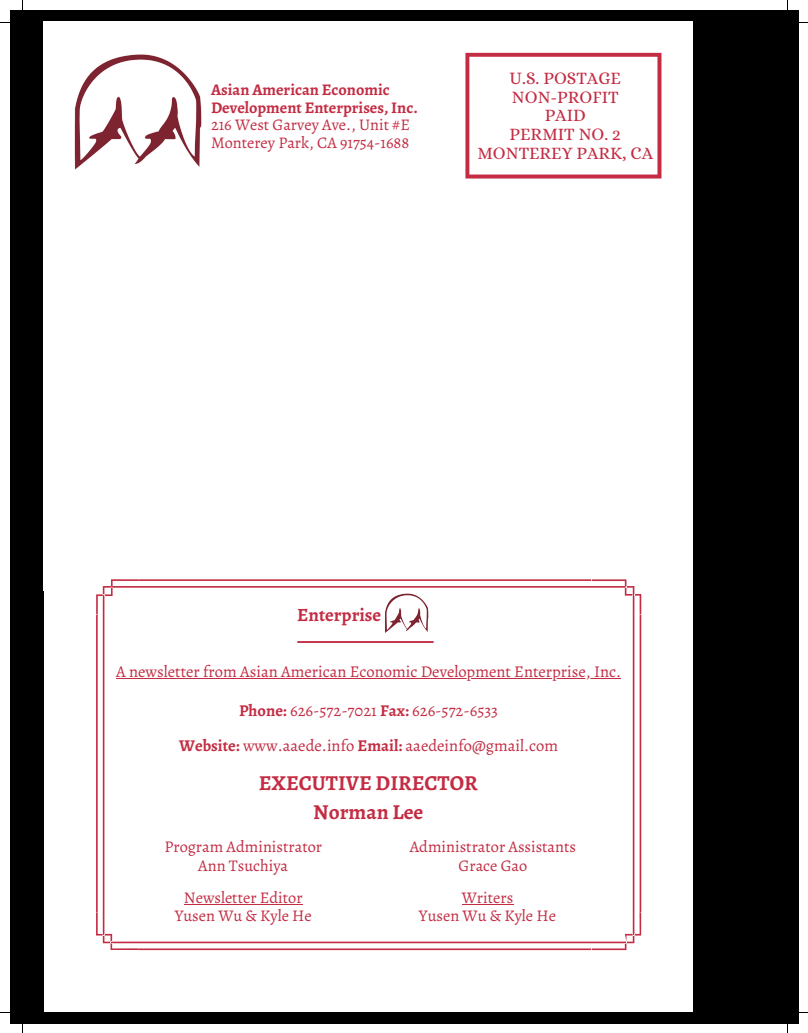
<style>
.page{position:relative;width:808px;height:1033px;background:#fff}
.page>*{position:absolute;margin:0;border:0;box-sizing:border-box;transform-origin:0 0}
.t1{font:700 21.25px "Alegreya";color:#c32c43}
.t2{font:700 18.75px "Alegreya";color:#c32c43}
.t3{font:17.5px "Alice";color:#c32c43}
.t4{font:16.5px "Alegreya";color:#c32c43}
.t5{font:16.25px "Alegreya";color:#c32c43}
.t6{font:700 16.25px "Alegreya";color:#c32c43}
.s1{font-weight:700}
</style>
<div class="page">
<div style="left:10px;top:10px;width:788px;height:1013px;background:#000"></div>
<div style="left:44px;top:22px;width:648px;height:990px;background:#fff"></div>
<img style="left:74px;top:54px;width:128px;height:116px">
<svg style="left:465px;top:53px;width:196px;height:125px"></svg>
<svg style="left:96px;top:579px;width:545px;height:371px"></svg>
<img style="left:383px;top:592px;width:46px;height:46px">
<hr style="left:298px;top:641px;width:135px;height:2px;background:#c32c43">
<hr style="left:116px;top:678px;width:505px;height:1px;background:#c32c43">
<hr style="left:184px;top:903px;width:118px;height:1px;background:#c32c43">
<hr style="left:462px;top:903px;width:51px;height:1px;background:#c32c43">
<p class="t6" style="left:211px;top:78px;width:180px">Asian American Economic</p>
<p class="t6" style="left:211px;top:96px;width:208px">Development Enterprises, Inc.</p>
<p class="t5" style="left:211px;top:114px;width:200px">216 West Garvey Ave., Unit #E</p>
<p class="t5" style="left:211px;top:132px;width:200px">Monterey Park, CA 91754-1688</p>
<p class="t3" style="left:509px;top:68px;width:113px">U.S. POSTAGE</p>
<p class="t3" style="left:512px;top:87px;width:108px">NON-PROFIT</p>
<p class="t3" style="left:544px;top:105px;width:43px">PAID</p>
<p class="t3" style="left:509px;top:124px;width:113px">PERMIT NO. 2</p>
<p class="t3" style="left:477px;top:143px;width:177px">MONTEREY PARK, CA</p>
<p class="t2" style="left:297px;top:602px;width:85px">Enterprise</p>
<p class="t4" style="left:116px;top:660px;width:506px">A newsletter from Asian American Economic Development Enterprise, Inc.</p>
<p class="t4" style="left:239px;top:699px;width:260px"><span class="s1">Phone:</span> 626-572-7021 <span class="s1">Fax:</span> 626-572-6533</p>
<p class="t4" style="left:179px;top:733px;width:380px"><span class="s1">Website:</span> www.aaede.info <span class="s1">Email:</span> aaedeinfo@gmail.com</p>
<p class="t1" style="left:259px;top:768px;width:220px">EXECUTIVE DIRECTOR</p>
<p class="t1" style="left:313px;top:797px;width:112px">Norman Lee</p>
<p class="t5" style="left:164px;top:835px;width:159px">Program Administrator</p>
<p class="t5" style="left:198px;top:854px;width:91px">Ann Tsuchiya</p>
<p class="t5" style="left:410px;top:835px;width:168px">Administrator Assistants</p>
<p class="t5" style="left:458px;top:854px;width:70px">Grace Gao</p>
<p class="t5" style="left:184px;top:886px;width:120px">Newsletter Editor</p>
<p class="t5" style="left:175px;top:904px;width:138px">Yusen Wu &amp; Kyle He</p>
<p class="t5" style="left:462px;top:886px;width:53px">Writers</p>
<p class="t5" style="left:419px;top:904px;width:138px">Yusen Wu &amp; Kyle He</p>
</div>
